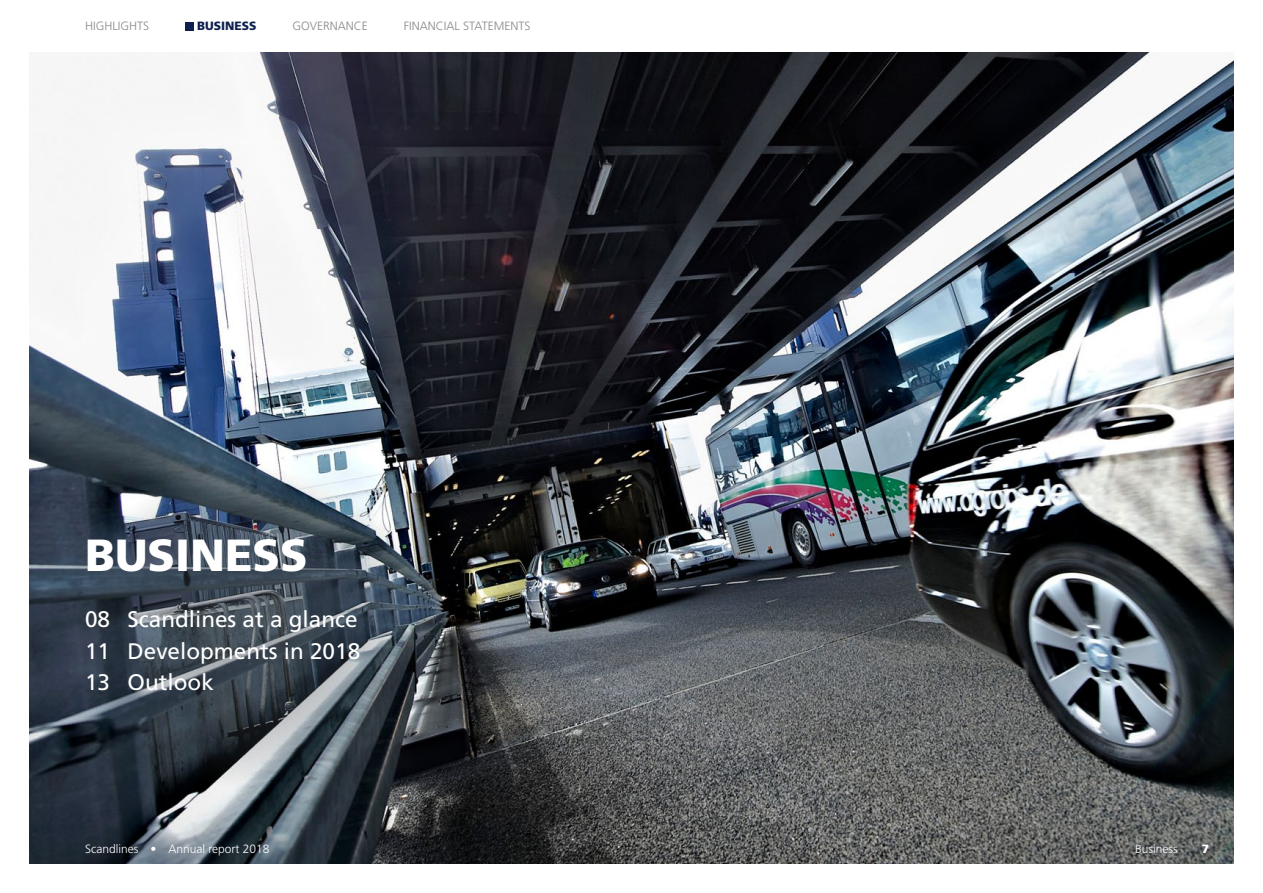
<style>
.page{position:relative;width:1263px;height:893px;background:#fff}
.page>*{position:absolute;margin:0;border:0;box-sizing:border-box;transform-origin:0 0}
.t1{font:900 45px "Frutiger LT Std";color:#fff}
.t2{font:22.5px/31.2px "Frutiger LT Std";color:#fff;text-align:justify}
.t3{font:300 12px "Frutiger LT Std";color:#878787}
.t4{font:300 12px "Frutiger LT Std";color:#fff}
.t5{font:900 12px "Frutiger LT Std";color:#0e2050}
.t6{font:900 12px "Frutiger LT Std";color:#fff}
</style>
<div class="page">
<img style="left:30px;top:52px;width:1203px;height:811px">
<svg style="left:33px;top:434px;width:433px;height:388px;background:#4a545f"></svg>
<div style="left:185px;top:22px;width:9px;height:8px;background:#0e2050"></div>
<p class="t3" style="left:85px;top:19px;width:65px">HIGHLIGHTS</p>
<p class="t5" style="left:197px;top:19px;width:61px">BUSINESS</p>
<p class="t3" style="left:293px;top:19px;width:77px">GOVERNANCE</p>
<p class="t3" style="left:404px;top:19px;width:128px">FINANCIAL STATEMENTS</p>
<h1 class="t1" style="left:85px;top:528px;width:224px">BUSINESS</h1>
<p class="t2" style="left:85px;top:604px;width:277px">08 Scandlines at a glance 11 Developments in 2018<br>13 Outlook</p>
<p class="t4" style="left:85px;top:842px;width:186px">Scandlines • Annual report 2018</p>
<p class="t4" style="left:1135px;top:842px;width:44px">Business</p>
<p class="t6" style="left:1202px;top:842px;width:9px">7</p>
</div>
